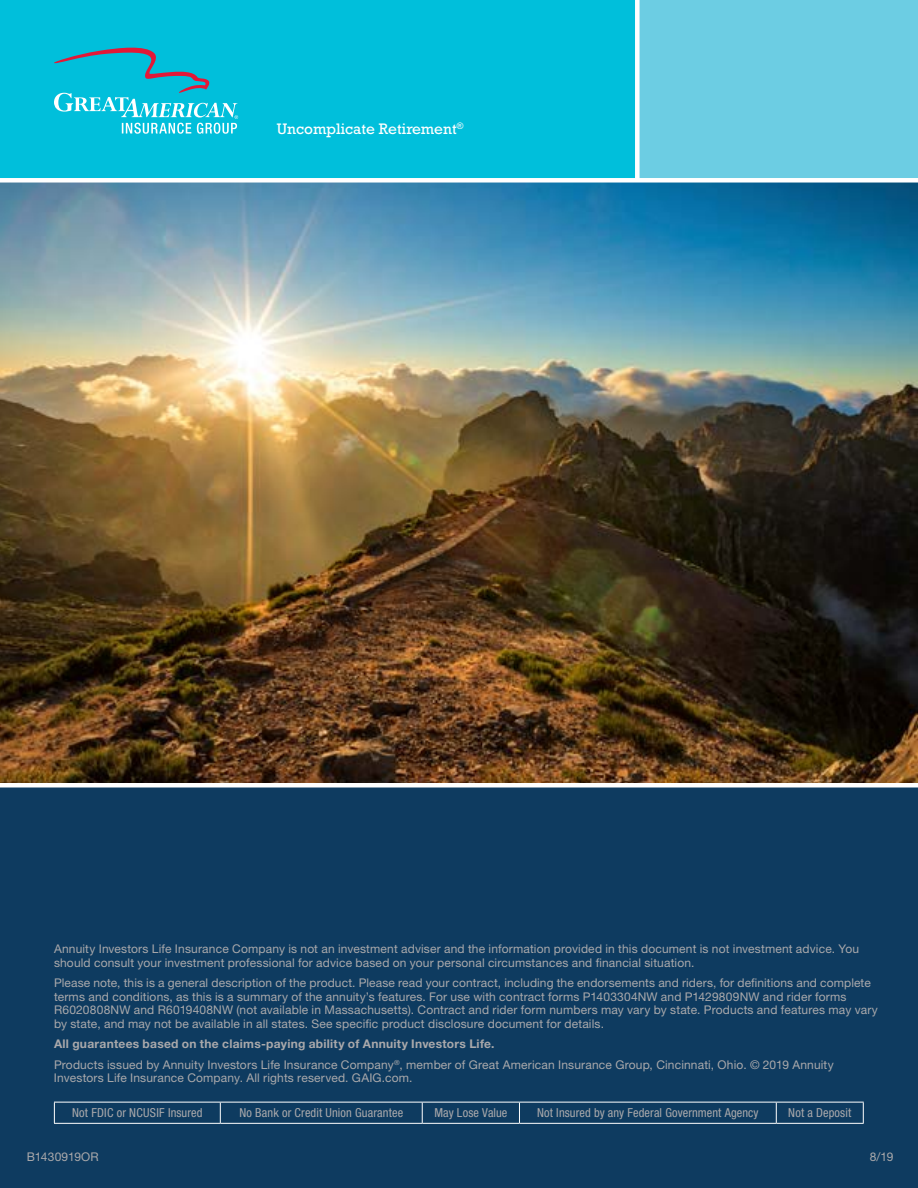
<style>
.page{position:relative;width:918px;height:1188px;background:#fff}
.page>*{position:absolute;margin:0;border:0;box-sizing:border-box;transform-origin:0 0}
.t1{font:15.45px "Rockwell Std";color:#fff}
.t2{font:condensed 12.3px "Helvetica Neue LT Std";letter-spacing:.01em;color:#aaa9ab}
.t3{font:12px/13.5px "Helvetica Neue LT Std";letter-spacing:.015em;color:#aaa9ab}
.s1{font-weight:700}
</style>
<div class="page">
<div style="left:0;top:0;width:635px;height:178px;background:#00bfdb"></div>
<div style="left:0;top:783px;width:918px;height:405px;background:#0e3b60"></div>
<svg style="left:54px;top:47px;width:184px;height:87px"></svg>
<hr style="left:54px;top:1102px;width:166px;height:1px;background:#fff">
<svg style="left:54px;top:1103px;width:1px;height:20px"></svg>
<hr style="left:220px;top:1102px;width:202px;height:1px;background:#fff">
<svg style="left:220px;top:1103px;width:1px;height:20px"></svg>
<hr style="left:422px;top:1102px;width:97px;height:1px;background:#fff">
<svg style="left:422px;top:1103px;width:1px;height:20px"></svg>
<hr style="left:519px;top:1102px;width:257px;height:1px;background:#fff">
<svg style="left:519px;top:1103px;width:1px;height:20px"></svg>
<hr style="left:776px;top:1102px;width:88px;height:1px;background:#fff">
<svg style="left:776px;top:1103px;width:1px;height:20px"></svg>
<svg style="left:863px;top:1103px;width:1px;height:20px"></svg>
<hr style="left:54px;top:1123px;width:166px;height:1px;background:#fff">
<hr style="left:220px;top:1123px;width:202px;height:1px;background:#fff">
<hr style="left:422px;top:1123px;width:97px;height:1px;background:#fff">
<hr style="left:519px;top:1123px;width:257px;height:1px;background:#fff">
<hr style="left:776px;top:1123px;width:88px;height:1px;background:#fff">
<img style="left:0;top:183px;width:918px;height:600px">
<div style="left:635px;top:0;width:283px;height:178px;background:#6ccde3"></div>
<div style="left:635px;top:0;width:5px;height:180px;background:#fff"></div>
<div style="left:0;top:783px;width:918px;height:5px;background:#fff"></div>
<p class="t1" style="left:277px;top:120px;width:188px">Uncomplicate Retirement<sup>®</sup></p>
<p class="t3" style="left:54px;top:942px;width:807px">Annuity Investors Life Insurance Company is not an investment adviser and the information provided in this document is not investment advice. You should consult your investment professional for advice based on your personal circumstances and financial situation.</p>
<p class="t3" style="left:54px;top:976px;width:825px">Please note, this is a general description of the product. Please read your contract, including the endorsements and riders, for definitions and complete terms and conditions, as this is a summary of the annuity’s features. For use with contract forms P1403304NW and P1429809NW and rider forms R6020808NW and R6019408NW (not available in Massachusetts). Contract and rider form numbers may vary by state. Products and features may vary by state, and may not be available in all states. See specific product disclosure document for details.</p>
<p class="t3" style="left:54px;top:1034px;width:781px;line-height:20.4px"><span class="s1">All guarantees based on the claims-paying ability of Annuity Investors Life.<br></span>Products issued by Annuity Investors Life Insurance Company<sup>®</sup>, member of Great American Insurance Group, Cincinnati, Ohio. © 2019 Annuity</p>
<p class="t3" style="left:54px;top:1071px;width:360px">Investors Life Insurance Company. All rights reserved. GAIG.com.</p>
<p class="t2" style="left:72px;top:1106px;width:132px">Not FDIC or NCUSIF Insured</p>
<p class="t2" style="left:239px;top:1106px;width:165px">No Bank or Credit Union Guarantee</p>
<p class="t2" style="left:434px;top:1106px;width:75px">May Lose Value</p>
<p class="t2" style="left:537px;top:1106px;width:223px">Not Insured by any Federal Government Agency</p>
<p class="t2" style="left:788px;top:1106px;width:64px">Not a Deposit</p>
<p class="t3" style="left:27px;top:1150px;width:73px">B1430919OR</p>
<p class="t3" style="left:870px;top:1150px;width:25px">8/19</p>
</div>
